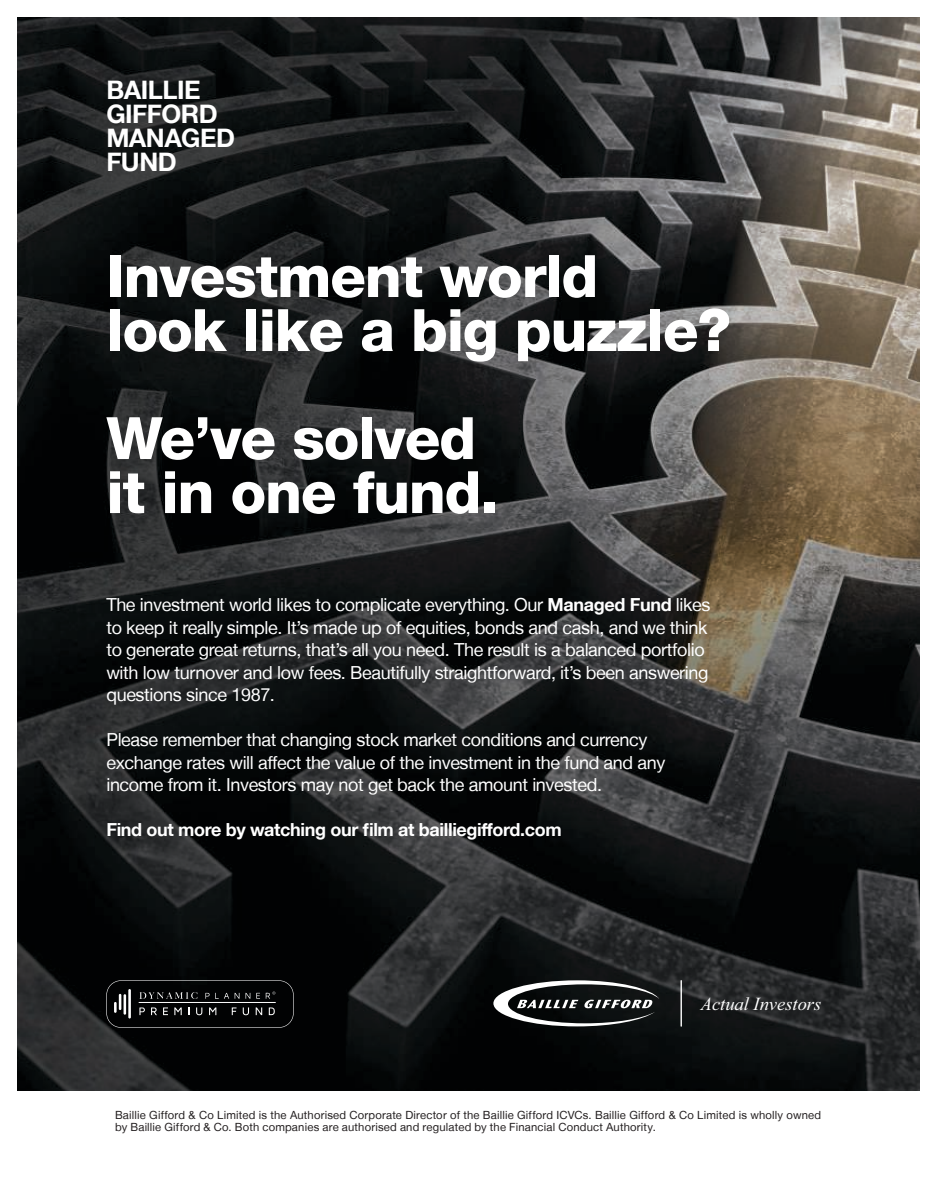
<style>
.page{position:relative;width:936px;height:1191px;background:#fff}
.page>*{position:absolute;margin:0;border:0;box-sizing:border-box;transform-origin:0 0}
.t1{font:800 58.5px/54px "Helvetica Neue LT";letter-spacing:-.02em;color:#fff}
.t2{font:700 25.5px/24px "Helvetica Neue LT";letter-spacing:-.02em;color:#fff}
.t3{font:italic 18.45px "Times New Roman";color:#fff}
.t4{font:18px/22.5px "Helvetica Neue LT";letter-spacing:-.02em;color:#fff}
.t5{font:700 18px "Helvetica Neue LT";letter-spacing:-.02em;color:#fff}
.t6{font:11.25px/12.8px "Helvetica Neue LT";letter-spacing:.015em;color:#231f20}
.s1{font-weight:700}
</style>
<div class="page">
<img style="left:17px;top:17px;width:902px;height:1073px">
<hr style="left:681px;top:980px;width:1px;height:46px;background:#fff">
<svg style="left:493px;top:980px;width:166px;height:46px"></svg>
<svg style="left:106px;top:980px;width:187px;height:47px;background:#19191a"></svg>
<h2 class="t2" style="left:106px;top:80px;width:130px">BAILLIE<br>GIFFORD<br>MANAGED<br>FUND</h2>
<h1 class="t1" style="left:106px;top:254px;width:626px">Investment world look like a big puzzle?</h1>
<h1 class="t1" style="left:106px;top:416px;width:394px">We’ve solved it in one fund.</h1>
<p class="t4" style="left:106px;top:595px;width:605px">The investment world likes to complicate everything. Our <span class="s1">Managed Fund</span> likes to keep it really simple. It’s made up of equities, bonds and cash, and we think to generate great returns, that’s all you need. The result is a balanced portfolio with low turnover and low fees. Beautifully straightforward, it’s been answering questions since 1987.</p>
<p class="t4" style="left:106px;top:730px;width:560px">Please remember that changing stock market conditions and currency exchange rates will affect the value of the investment in the fund and any income from it. Investors may not get back the amount invested.</p>
<p class="t5" style="left:106px;top:818px;width:457px">Find out more by watching our film at bailliegifford.com</p>
<p class="t3" style="left:700px;top:993px;width:122px">Actual Investors</p>
<p class="t6" style="left:115px;top:1109px;width:707px">Baillie Gifford &amp; Co Limited is the Authorised Corporate Director of the Baillie Gifford ICVCs. Baillie Gifford &amp; Co Limited is wholly owned by Baillie Gifford &amp; Co. Both companies are authorised and regulated by the Financial Conduct Authority.</p>
</div>
